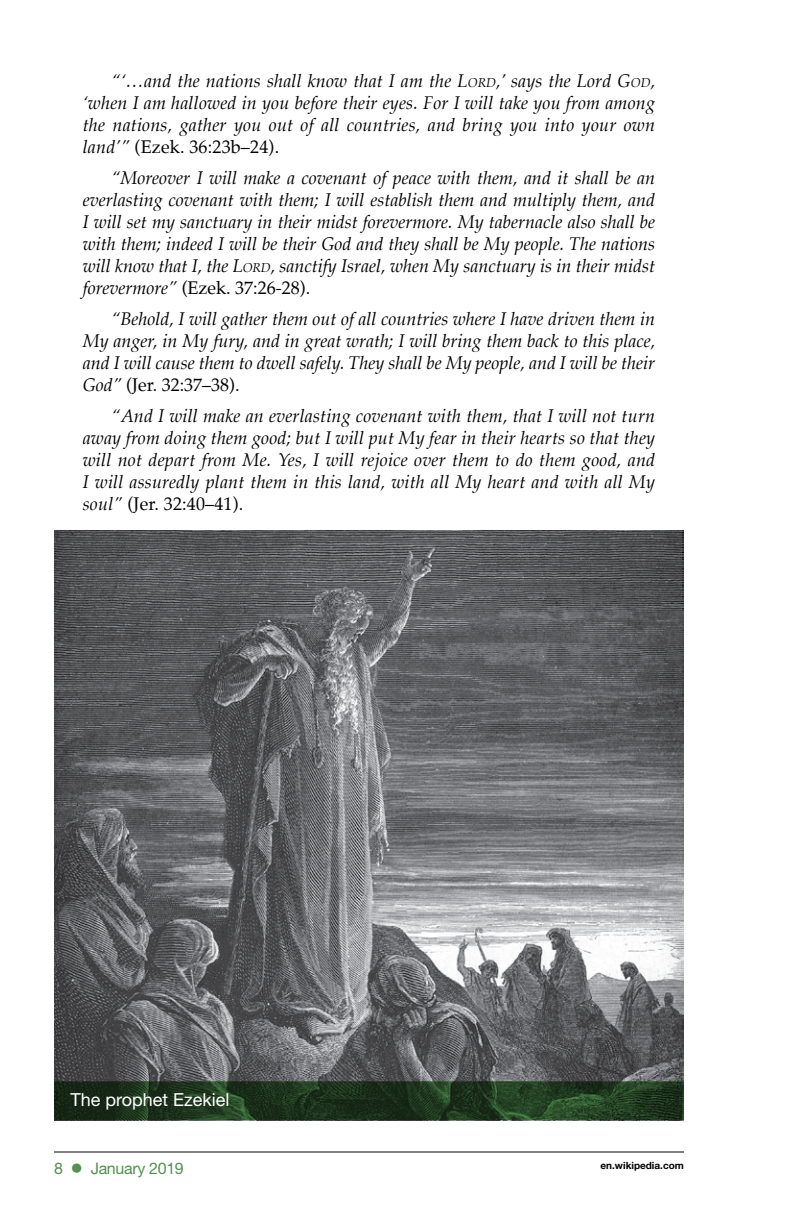
<style>
.page{position:relative;width:792px;height:1224px;background:#fff}
.page>*{position:absolute;margin:0;border:0;box-sizing:border-box;transform-origin:0 0}
.t1{font:italic 18px/22px "Palatino CE";color:#000;text-align:justify}
.t2{font:18px "Helvetica Neue LT Std";color:#fff}
.t3{font:16px "Helvetica Neue LT Std";letter-spacing:-.02em;color:#53924f}
.t4{font:700 10px "Helvetica Neue LT Std";color:#000}
.s1{font-size:12.6px}
.s2{font-style:normal}
</style>
<div class="page">
<hr style="left:54px;top:1152px;width:630px;height:1px;background:#000">
<img style="left:54px;top:530px;width:630px;height:551px">
<svg style="left:54px;top:1081px;width:630px;height:39px;background:#1f361e"></svg>
<p class="t1" style="left:83px;top:72px;width:574px;text-indent:29px">“‘…and the nations shall know that I am the L<span class="s1">ORD</span>,’ says the Lord G<span class="s1">OD</span>, ‘when I am hallowed in you before their eyes. For I will take you from among the nations, gather you out of all countries, and bring you into your own land’” <span class="s2">(Ezek. 36:23b–24).</span></p>
<p class="t1" style="left:83px;top:169px;width:574px;text-indent:29px">“Moreover I will make a covenant of peace with them, and it shall be an everlasting covenant with them; I will establish them and multiply them, and I will set my sanctuary in their midst forevermore. My tabernacle also shall be with them; indeed I will be their God and they shall be My people. The nations will know that I, the L<span class="s1">ORD</span>, sanctify Israel, when My sanctuary is in their midst forevermore” <span class="s2">(Ezek. 37:26-28).</span></p>
<p class="t1" style="left:83px;top:310px;width:574px;text-indent:29px">“Behold, I will gather them out of all countries where I have driven them in My anger, in My fury, and in great wrath; I will bring them back to this place, and I will cause them to dwell safely. They shall be My people, and I will be their God” <span class="s2">(Jer. 32:37–38).</span></p>
<p class="t1" style="left:83px;top:407px;width:574px;text-indent:29px">“And I will make an everlasting covenant with them, that I will not turn away from doing them good; but I will put My fear in their hearts so that they will not depart from Me. Yes, I will rejoice over them to do them good, and I will assuredly plant them in this land, with all My heart and with all My soul” <span class="s2">(Jer. 32:40–41).</span></p>
<p class="t2" style="left:71px;top:1089px;width:161px">The prophet Ezekiel</p>
<p class="t3" style="left:54px;top:1159px;width:131px">8 ● January 2019</p>
<p class="t4" style="left:601px;top:1159px;width:85px">en.wikipedia.com</p>
</div>
